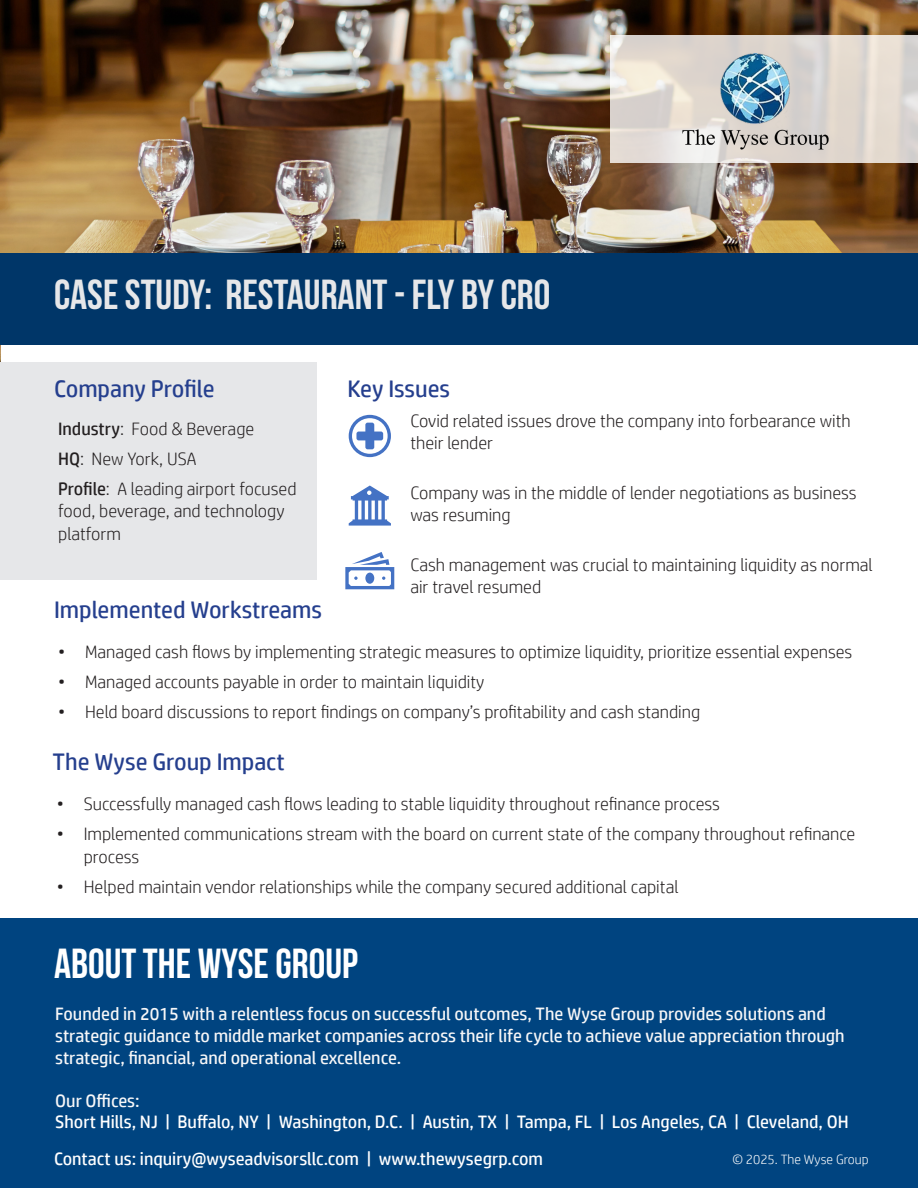
<style>
.page{position:relative;width:918px;height:1188px;background:#fff}
.page>*{position:absolute;margin:0;border:0;box-sizing:border-box;transform-origin:0 0}
.T4{font:42px "Bebas Neue";color:#e6e7e9}
.T4-2{font:42px "Bebas Neue";color:#fff}
.T4-3{font:24px "HP Simplified";color:#253f8e}
.t1{font:300 18px/22.5px "HP Simplified";color:#231f20}
.t2{font:18px/21.6px "HP Simplified";color:#f7f7f8}
.t3{font:18px "HP Simplified";color:#fff}
.t4{font:300 13.5px "HP Simplified";color:#fff}
.s1{font-weight:400}
</style>
<div class="page">
<img style="left:0;top:0;width:918px;height:438px">
<div style="left:1px;top:293px;width:917px;height:231px;background:#fff"></div>
<div style="left:0;top:918px;width:918px;height:270px;background:#004480"></div>
<div style="left:0;top:253px;width:918px;height:92px;background:#003668"></div>
<svg style="left:610px;top:35px;width:308px;height:128px;fill:#e1d9d1"></svg>
<div style="left:1px;top:363px;width:316px;height:217px;background:#e6e7e9"></div>
<img style="left:645px;top:54px;width:221px;height:109px">
<svg style="left:349px;top:486px;width:42px;height:40px"></svg>
<svg style="left:349px;top:415px;width:42px;height:42px"></svg>
<svg style="left:345px;top:552px;width:49px;height:37px"></svg>
<p class="T4" style="left:54px;top:271px;width:498px">CASE STUDY: RESTAURANT - FLY BY CRO</p>
<p class="T4-3" style="left:54px;top:375px;width:162px">Company Profile</p>
<p class="t1" style="left:58px;top:417px;width:198px"><span class="s1">Industry</span>: Food &amp; Beverage</p>
<p class="t1" style="left:58px;top:447px;width:140px"><span class="s1">HQ</span>: New York, USA</p>
<p class="t1" style="left:58px;top:477px;width:240px"><span class="s1">Profile</span>: A leading airport focused food, beverage, and technology platform</p>
<p class="T4-3" style="left:54px;top:596px;width:270px">Implemented Workstreams</p>
<p class="T4-3" style="left:347px;top:375px;width:104px">Key Issues</p>
<p class="t1" style="left:410px;top:409px;width:442px">Covid related issues drove the company into forbearance with their lender</p>
<p class="t1" style="left:410px;top:482px;width:448px;line-height:21.6px">Company was in the middle of lender negotiations as business was resuming</p>
<p class="t1" style="left:410px;top:554px;width:464px;line-height:21.6px">Cash management was crucial to maintaining liquidity as normal air travel resumed</p>
<p class="t1" style="left:58px;top:640px;width:796px">• Managed cash flows by implementing strategic measures to optimize liquidity, prioritize essential expenses</p>
<p class="t1" style="left:58px;top:670px;width:428px">• Managed accounts payable in order to maintain liquidity</p>
<p class="t1" style="left:58px;top:700px;width:644px">• Held board discussions to report findings on company’s profitability and cash standing</p>
<p class="T4-3" style="left:53px;top:748px;width:234px">The Wyse Group Impact</p>
<p class="t1" style="left:57px;top:792px;width:665px">• Successfully managed cash flows leading to stable liquidity throughout refinance process</p>
<p class="t1" style="left:84px;top:822px;width:773px;text-indent:-27px">• Implemented communications stream with the board on current state of the company throughout refinance process</p>
<p class="t1" style="left:57px;top:875px;width:623px">• Helped maintain vendor relationships while the company secured additional capital</p>
<p class="T4-2" style="left:54px;top:941px;width:305px">ABOUT THE WYSE GROUP</p>
<p class="t2" style="left:55px;top:1003px;width:791px">Founded in 2015 with a relentless focus on successful outcomes, The Wyse Group provides solutions and strategic guidance to middle market companies across their life cycle to achieve value appreciation through strategic, financial, and operational excellence.</p>
<p class="t2" style="left:55px;top:1090px;width:86px">Our Offices:</p>
<p class="t3" style="left:55px;top:1112px;width:795px">Short Hills, NJ | Buffalo, NY | Washington, D.C. | Austin, TX | Tampa, FL | Los Angeles, CA | Cleveland, OH</p>
<p class="t3" style="left:54px;top:1148px;width:491px">Contact us: inquiry@wyseadvisorsllc.com | www.thewysegrp.com</p>
<p class="t4" style="left:733px;top:1151px;width:138px">© 2025. The Wyse Group</p>
</div>
